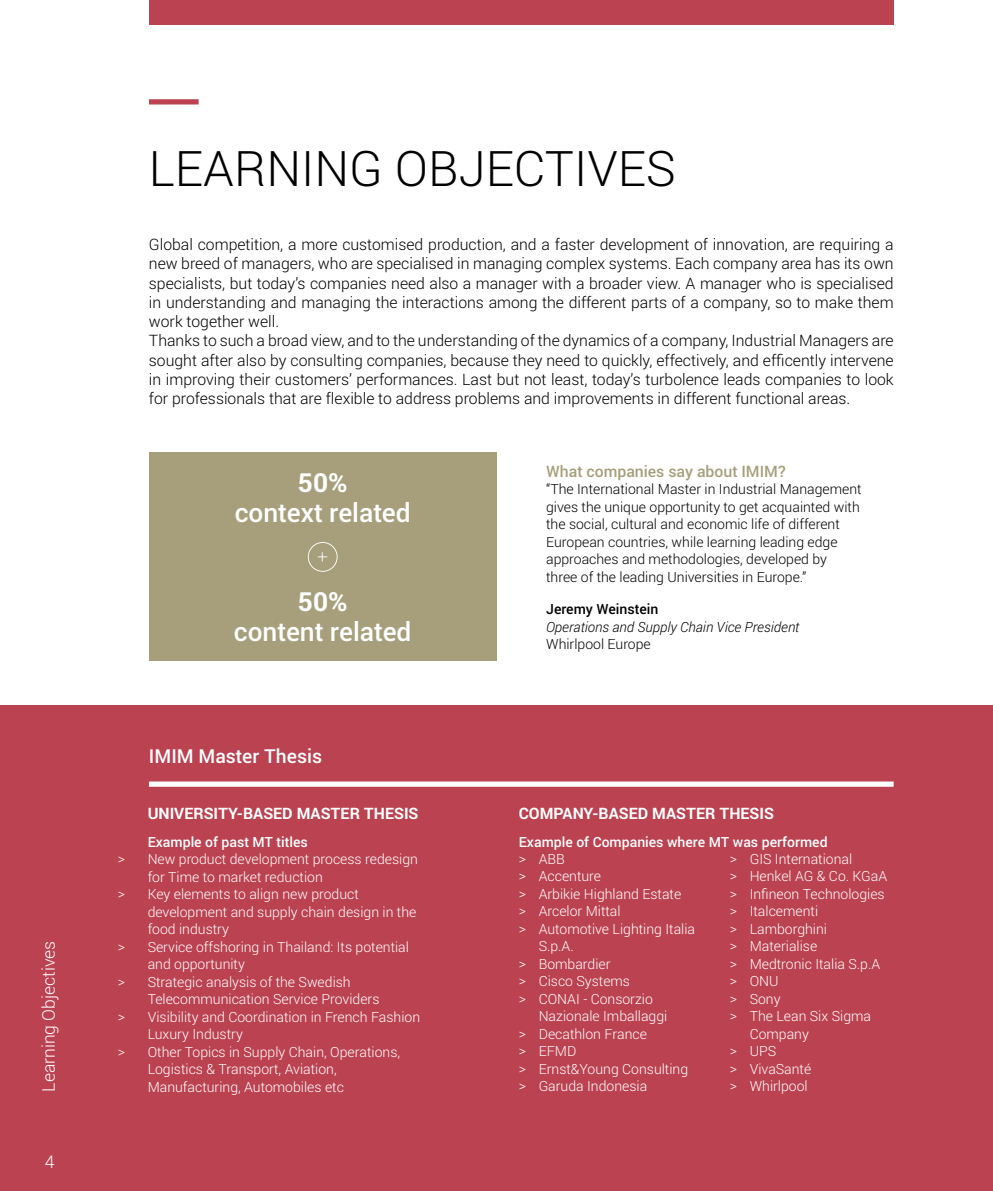
<style>
.page{position:relative;width:993px;height:1191px;background:#fff}
.page>*{position:absolute;margin:0;border:0;box-sizing:border-box;transform-origin:0 0}
.t1{font:300 49px "Roboto";color:#000}
.t2{font:500 26.25px "Roboto";color:#fff}
.t3{font:700 26.25px "Roboto";color:#fff}
.t4{font:500 19.25px "Roboto";color:#fff}
.t5{font:300 17.5px "Roboto";color:#fff}
.t6{font:300 15.75px/19.2px "Roboto";color:#000}
.t7{font:700 15.75px "Roboto";color:#fff}
.t8{font:500 15.75px "Roboto";color:#a79f7b}
.t9{font:300 14px "Roboto";color:#fff}
.t10{font:300 14px/17.5px "Roboto";color:#000}
.t11{font:500 14px "Roboto";color:#fff}
.t12{font:italic 300 14px "Roboto";color:#000}
.t13{font:500 14px "Roboto";color:#000}
</style>
<div class="page">
<div style="left:0;top:706px;width:992px;height:485px;background:#ba4251"></div>
<div style="left:149px;top:99px;width:49px;height:5px;background:#ba4251"></div>
<div style="left:149px;top:0;width:744px;height:25px;background:#ba4251"></div>
<div style="left:149px;top:781px;width:744px;height:5px;background:#fff"></div>
<div style="left:149px;top:453px;width:347px;height:208px;background:#a79f7b"></div>
<svg style="left:308px;top:542px;width:29px;height:30px"></svg>
<p class="t5" style="left:37px;top:1091px;width:152px;rotate:-90deg">Learning Objectives</p>
<p class="t5" style="left:45px;top:1149px;width:11px">4</p>
<h1 class="t1" style="left:149px;top:134px;width:528px">LEARNING OBJECTIVES</h1>
<p class="t6" style="left:149px;top:234px;width:746px">Global competition, a more customised production, and a faster development of innovation, are requiring a new breed of managers, who are specialised in managing complex systems. Each company area has its own specialists, but today’s companies need also a manager with a broader view. A manager who is specialised in understanding and managing the interactions among the different parts of a company, so to make them work together well.<br>Thanks to such a broad view, and to the understanding of the dynamics of a company, Industrial Managers are sought after also by consulting companies, because they need to quickly, effectively, and efficently intervene in improving their customers’ performances. Last but not least, today’s turbolence leads companies to look for professionals that are flexible to address problems and improvements in different functional areas.</p>
<h2 class="t3" style="left:298px;top:465px;width:51px">50%</h2>
<h2 class="t2" style="left:235px;top:494px;width:177px">context related</h2>
<h2 class="t3" style="left:298px;top:584px;width:51px">50%</h2>
<h2 class="t2" style="left:234px;top:613px;width:179px">content related</h2>
<h3 class="t4" style="left:149px;top:743px;width:174px">IMIM Master Thesis</h3>
<p class="t7" style="left:148px;top:802px;width:272px">UNIVERSITY-BASED MASTER THESIS</p>
<p class="t11" style="left:148px;top:832px;width:161px">Example of past MT titles</p>
<p class="t9" style="left:118px;top:849px;width:301px">&gt; New product development process redesign</p>
<p class="t9" style="left:148px;top:867px;width:177px">for Time to market reduction</p>
<p class="t9" style="left:118px;top:884px;width:242px">&gt; Key elements to align new product</p>
<p class="t9" style="left:148px;top:902px;width:270px">development and supply chain design in the</p>
<p class="t9" style="left:148px;top:919px;width:83px">food industry</p>
<p class="t9" style="left:118px;top:937px;width:292px">&gt; Service offshoring in Thailand: Its potential</p>
<p class="t9" style="left:148px;top:954px;width:99px">and opportunity</p>
<p class="t9" style="left:118px;top:972px;width:234px">&gt; Strategic analysis of the Swedish</p>
<p class="t9" style="left:148px;top:989px;width:233px">Telecommunication Service Providers</p>
<p class="t9" style="left:118px;top:1007px;width:304px">&gt; Visibility and Coordination in French Fashion</p>
<p class="t9" style="left:148px;top:1024px;width:97px">Luxury Industry</p>
<p class="t9" style="left:118px;top:1042px;width:283px">&gt; Other Topics in Supply Chain, Operations,</p>
<p class="t9" style="left:148px;top:1059px;width:190px">Logistics &amp; Transport, Aviation,</p>
<p class="t9" style="left:148px;top:1077px;width:198px">Manufacturing, Automobiles etc</p>
<p class="t8" style="left:546px;top:460px;width:241px">What companies say about IMIM?</p>
<p class="t10" style="left:546px;top:480px;width:317px">“The International Master in Industrial Management gives the unique opportunity to get acquainted with the social, cultural and economic life of different European countries, while learning leading edge approaches and methodologies, developed by three of the leading Universities in Europe.”</p>
<p class="t13" style="left:546px;top:599px;width:114px">Jeremy Weinstein</p>
<p class="t12" style="left:546px;top:617px;width:255px">Operations and Supply Chain Vice President</p>
<p class="t10" style="left:546px;top:635px;width:106px">Whirlpool Europe</p>
<p class="t7" style="left:518px;top:802px;width:256px">COMPANY-BASED MASTER THESIS</p>
<p class="t11" style="left:518px;top:832px;width:310px">Example of Companies where MT was performed</p>
<p class="t9" style="left:518px;top:849px;width:48px">&gt; ABB</p>
<p class="t9" style="left:518px;top:866px;width:84px">&gt; Accenture</p>
<p class="t9" style="left:518px;top:884px;width:164px">&gt; Arbikie Highland Estate</p>
<p class="t9" style="left:518px;top:901px;width:103px">&gt; Arcelor Mittal</p>
<p class="t9" style="left:518px;top:919px;width:178px">&gt; Automotive Lighting Italia</p>
<p class="t9" style="left:538px;top:936px;width:37px">S.p.A.</p>
<p class="t9" style="left:518px;top:954px;width:93px">&gt; Bombardier</p>
<p class="t9" style="left:518px;top:971px;width:113px">&gt; Cisco Systems</p>
<p class="t9" style="left:518px;top:989px;width:135px">&gt; CONAI - Consorzio</p>
<p class="t9" style="left:538px;top:1006px;width:130px">Nazionale Imballaggi</p>
<p class="t9" style="left:518px;top:1024px;width:129px">&gt; Decathlon France</p>
<p class="t9" style="left:518px;top:1041px;width:59px">&gt; EFMD</p>
<p class="t9" style="left:518px;top:1059px;width:171px">&gt; Ernst&amp;Young Consulting</p>
<p class="t9" style="left:518px;top:1076px;width:130px">&gt; Garuda Indonesia</p>
<p class="t9" style="left:729px;top:849px;width:124px">&gt; GIS International</p>
<p class="t9" style="left:729px;top:866px;width:159px">&gt; Henkel AG &amp; Co. KGaA</p>
<p class="t9" style="left:729px;top:884px;width:156px">&gt; Infineon Technologies</p>
<p class="t9" style="left:729px;top:901px;width:90px">&gt; Italcementi</p>
<p class="t9" style="left:729px;top:919px;width:99px">&gt; Lamborghini</p>
<p class="t9" style="left:729px;top:936px;width:89px">&gt; Materialise</p>
<p class="t9" style="left:729px;top:954px;width:152px">&gt; Medtronic Italia S.p.A</p>
<p class="t9" style="left:729px;top:971px;width:50px">&gt; ONU</p>
<p class="t9" style="left:729px;top:989px;width:52px">&gt; Sony</p>
<p class="t9" style="left:729px;top:1006px;width:143px">&gt; The Lean Six Sigma</p>
<p class="t9" style="left:749px;top:1024px;width:61px">Company</p>
<p class="t9" style="left:729px;top:1041px;width:48px">&gt; UPS</p>
<p class="t9" style="left:729px;top:1059px;width:83px">&gt; VivaSanté</p>
<p class="t9" style="left:729px;top:1076px;width:79px">&gt; Whirlpool</p>
</div>
